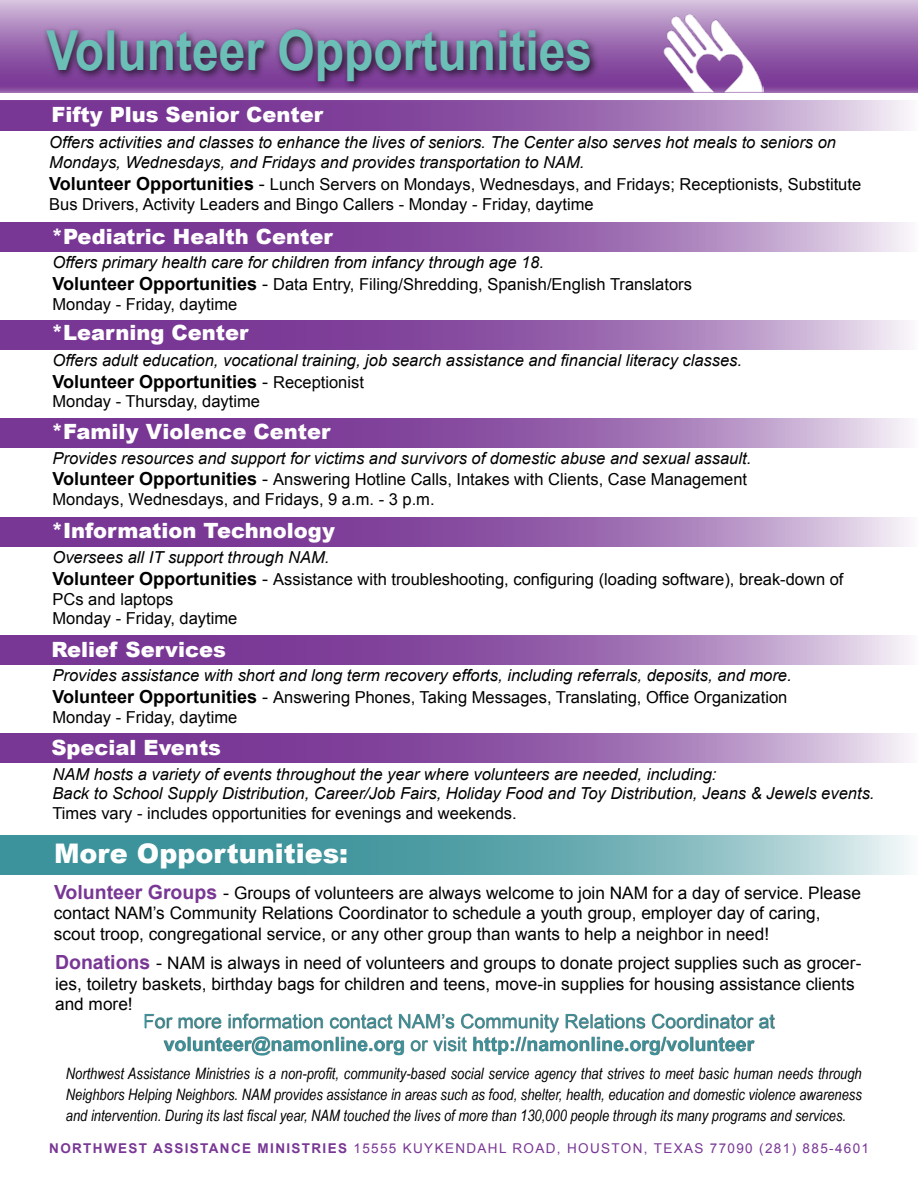
<style>
.page{position:relative;width:918px;height:1188px;background:#fff}
.page>*{position:absolute;margin:0;border:0;box-sizing:border-box;transform-origin:0 0}
.t1{font:700 55.2px "Arial";color:#6bbfb6;scale:.87 1}
.t2{font:900 27px "Arial";color:#fff}
.t3{font:900 21px "Arial";color:#fff}
.t4{font:19.5px/22.5px "Arial";color:#3d939b;text-align:center}
.t5{font:700 18px "Arial";color:#000}
.t6{font:17.25px/20.7px "Arial";color:#000}
.t7{font:italic 16.5px/21.6px "Arial";color:#000}
.t8{font:16.5px/19.8px "Arial";color:#000}
.t9{font:italic 15.75px/21px "Arial Narrow";color:#000;text-align:justify}
.t10{font:13.5px "Arial";letter-spacing:.1em;color:#793795}
.s1{font-weight:700;font-size:18px}
.s2{font-size:18px}
.s3{font-weight:700;font-style:normal;font-size:18px}
.s4{font-style:normal;font-size:18px}
.s5{font-style:normal}
.s6{font-weight:400}
.s7{font-weight:400;font-size:16.5px}
.s8{font-style:italic}
.s9{font-weight:700;font-size:19.5px;color:#793795}
.s10{font-weight:700}
</style>
<div class="page">
<div style="left:145px;top:1014px;width:630px;height:41px;background:#000;opacity:.75"></div>
<svg style="left:0;top:223px;width:911px;height:29px;background:#9764ac"></svg>
<svg style="left:0;top:321px;width:911px;height:29px;background:#9764ac"></svg>
<svg style="left:0;top:418px;width:911px;height:29px;background:#9764ac"></svg>
<svg style="left:0;top:517px;width:911px;height:30px;background:#9763ac"></svg>
<svg style="left:0;top:636px;width:911px;height:29px;background:#9764ac"></svg>
<svg style="left:0;top:734px;width:911px;height:29px;background:#9764ac"></svg>
<svg style="left:0;top:102px;width:911px;height:28px;background:#9764ac"></svg>
<div style="left:0;top:0;width:918px;height:94px;background:#fff;opacity:.75"></div>
<div style="left:42px;top:25px;width:558px;height:66px;background:#000;opacity:.75"></div>
<svg style="left:0;top:835px;width:908px;height:39px;background:#67aab0"></svg>
<img style="left:662px;top:9px;width:102px;height:84px">
<h1 class="t1" style="left:46px;top:14px;width:629px">Volunteer Opportunities</h1>
<p class="t3" style="left:51px;top:99px;width:273px">Fifty Plus Senior Center</p>
<p class="t7" style="left:49px;top:133px;width:788px;line-height:19.8px">Offers activities and classes to enhance the lives of seniors. The Center also serves hot meals to seniors on<br>Mondays, Wednesdays, and Fridays and provides transportation to NAM.</p>
<p class="t8" style="left:49px;top:174px;width:813px"><span class="s1">Volunteer Opportunities</span> <span class="s2">-</span> Lunch Servers on Mondays, Wednesdays, and Fridays; Receptionists, Substitute<br>Bus Drivers, Activity Leaders and Bingo Callers - Monday - Friday, daytime</p>
<p class="t3" style="left:51px;top:221px;width:283px">*Pediatric Health Center</p>
<p class="t7" style="left:52px;top:252px;width:641px">Offers primary health care for children from infancy through age 18.<br><span class="s3">Volunteer Opportunities</span> <span class="s4">-</span> <span class="s5">Data Entry, Filing/Shredding, Spanish/English Translators</span></p>
<p class="t8" style="left:52px;top:294px;width:186px">Monday - Friday, daytime</p>
<p class="t3" style="left:51px;top:317px;width:199px">*Learning Center</p>
<p class="t7" style="left:52px;top:350px;width:691px">Offers adult education, vocational training, job search assistance and financial literacy classes.</p>
<p class="t5" style="left:52px;top:369px;width:313px">Volunteer Opportunities <span class="s6">-</span> <span class="s7">Receptionist</span></p>
<p class="t8" style="left:52px;top:392px;width:209px">Monday - Thursday, daytime</p>
<p class="t3" style="left:51px;top:417px;width:281px">*Family Violence Center</p>
<p class="t7" style="left:52px;top:447px;width:700px">Provides resources and support for victims and survivors of domestic abuse and sexual assault.<br><span class="s3">Volunteer Opportunities</span> <span class="s4">-</span> <span class="s5">Answering Hotline Calls, Intakes with Clients, Case Management</span></p>
<p class="t8" style="left:52px;top:490px;width:384px">Mondays, Wednesdays, and Fridays, 9 a.m. - 3 p.m.</p>
<p class="t3" style="left:51px;top:515px;width:285px">*Information Technology</p>
<p class="t8" style="left:52px;top:547px;width:793px;line-height:21.6px"><span class="s8">Oversees all IT support through NAM.<br></span><span class="s1">Volunteer Opportunities</span> <span class="s2">-</span> Assistance with troubleshooting, configuring (loading software), break-down of</p>
<p class="t8" style="left:52px;top:589px;width:186px">PCs and laptops<br>Monday - Friday, daytime</p>
<p class="t3" style="left:51px;top:634px;width:176px">Relief Services</p>
<p class="t7" style="left:52px;top:665px;width:741px">Provides assistance with short and long term recovery efforts, including referrals, deposits, and more.<br><span class="s3">Volunteer Opportunities</span> <span class="s4">-</span> <span class="s5">Answering Phones, Taking Messages, Translating, Office Organization</span></p>
<p class="t8" style="left:52px;top:707px;width:186px">Monday - Friday, daytime</p>
<p class="t3" style="left:51px;top:732px;width:171px">Special Events</p>
<p class="t7" style="left:52px;top:764px;width:824px;line-height:19.8px">NAM hosts a variety of events throughout the year where volunteers are needed, including:<br>Back to School Supply Distribution, Career/Job Fairs, Holiday Food and Toy Distribution, Jeans &amp; Jewels events.</p>
<p class="t8" style="left:52px;top:804px;width:466px">Times vary - includes opportunities for evenings and weekends.</p>
<h2 class="t2" style="left:54px;top:834px;width:296px">More Opportunities:</h2>
<p class="t6" style="left:54px;top:883px;width:809px"><span class="s9">Volunteer Groups</span> <span class="s2">-</span> Groups of volunteers are always welcome to join NAM for a day of service. Please contact NAM’s Community Relations Coordinator to schedule a youth group, employer day of caring, scout troop, congregational service, or any other group than wants to help a neighbor in need!</p>
<p class="t6" style="left:55px;top:953px;width:808px"><span class="s9">Donations</span> <span class="s2">-</span> NAM is always in need of volunteers and groups to donate project supplies such as grocer&shy;ies, toiletry baskets, birthday bags for children and teens, move-in supplies for housing assistance clients and more!</p>
<p class="t4" style="left:143px;top:1010px;width:633px">For more information contact NAM’s Community Relations Coordinator at <span class="s10">volunteer@namonline.org</span> or visit <span class="s10">http://namonline.org/volunteer</span></p>
<p class="t9" style="left:66px;top:1063px;width:797px">Northwest Assistance Ministries is a non-profit, community-based social service agency that strives to meet basic human needs through Neighbors Helping Neighbors. NAM provides assistance in areas such as food, shelter, health, education and domestic violence awareness and intervention. During its last fiscal year, NAM touched the lives of more than 130,000 people through its many programs and services.</p>
<p class="t10" style="left:49px;top:1139px;width:821px"><span class="s10">NORTHWEST ASSISTANCE MINISTRIES</span> 15555 KUYKENDAHL ROAD, HOUSTON, TEXAS 77090 (281) 885-4601</p>
</div>
